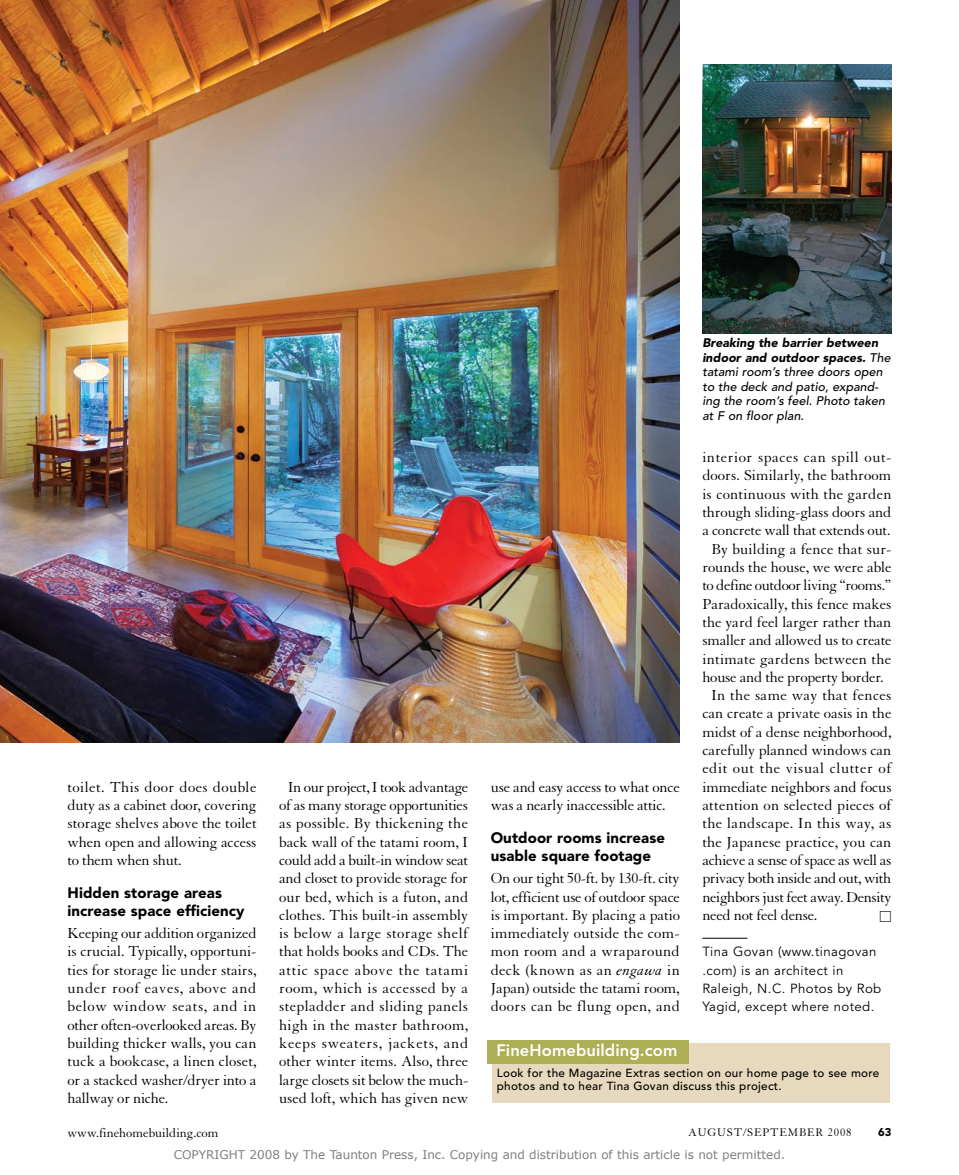
<style>
.page{position:relative;width:959px;height:1175px;background:#fff}
.page>*{position:absolute;margin:0;border:0;box-sizing:border-box;transform-origin:0 0}
.t1{font:800 16.5px "Avenir LT Std";letter-spacing:.005em;color:#fff}
.t2{font:15.75px/18.3px "Granjon LT Std";letter-spacing:-.005em;color:#000;text-align:justify}
.t3{font:15.75px "Granjon LT Std";letter-spacing:.015em;color:#000}
.t4{font:15.75px "Granjon LT Std";letter-spacing:.035em;color:#000}
.t5{font:15.75px "Granjon LT Std";letter-spacing:.02em;color:#000}
.t6{font:15.75px "Granjon LT Std";letter-spacing:-.025em;color:#000}
.t7{font:900 15px/18.3px "Avenir LT Std";letter-spacing:.005em;color:#000}
.t8{font:13.5px "Granjon LT Std";color:#000}
.t9{font:13.5px "Universal Std Newswith Comm Pi";color:#000}
.t10{font:13.2px/18.3px "Avenir LT Std";letter-spacing:.03em;color:#000}
.t11{font:italic 500 12.3px/14.7px "Avenir LT Std";letter-spacing:.005em;color:#000}
.t12{font:12px "Verdana";letter-spacing:-.005em;color:#7f7f7f}
.t13{font:12px "Granjon LT Std";color:#000}
.t14{font:500 11.7px/13.2px "Avenir LT Std";letter-spacing:.02em;color:#000}
.t15{font:900 11.25px "Avenir LT Std";color:#000}
.s1{font-style:italic}
.s2{font-weight:900}
</style>
<div class="page">
<img style="left:0;top:0;width:679px;height:743px">
<img style="left:702px;top:64px;width:189px;height:269px">
<hr style="left:702px;top:938px;width:45px;height:1px;background:#000">
<div style="left:492px;top:1043px;width:398px;height:59px;background:#e7d9bd"></div>
<div style="left:487px;top:1039px;width:201px;height:24px;background:#adaf55"></div>
<p class="t2" style="left:68px;top:778px;width:191px">toilet. This door does double duty as a cabinet door, covering storage shelves above the toilet when open and allowing access to them when shut.</p>
<p class="t7" style="left:68px;top:883px;width:178px">Hidden storage areas increase space efficiency</p>
<p class="t2" style="left:68px;top:924px;width:191px">Keeping our addition organized is crucial. Typically, opportuni&shy;ties for storage lie under stairs, under roof eaves, above and below window seats, and in other often-overlooked areas. By building thicker walls, you can tuck a bookcase, a linen closet, or a stacked washer/dryer into a hallway or niche.</p>
<p class="t2" style="left:279px;top:778px;width:191px;text-align:center">In our project, I took advantage of as many storage opportunities as possible. By thickening the back wall of the tatami room, I could add a built-in window seat and closet to provide storage for our bed, which is a futon, and clothes. This built-in assembly is below a large storage shelf that holds books and CDs. The attic space above the tatami room, which is accessed by a stepladder and sliding panels high in the master bathroom, keeps sweaters, jackets, and other winter items. Also, three large closets sit below the much&shy;used loft, which has given new</p>
<p class="t2" style="left:490px;top:778px;width:191px">use and easy access to what once was a nearly inaccessible attic.</p>
<p class="t7" style="left:490px;top:828px;width:176px">Outdoor rooms increase usable square footage</p>
<p class="t2" style="left:490px;top:869px;width:191px">On our tight 50-ft. by 130-ft. city lot, efficient use of outdoor space is important. By placing a patio immediately outside the com&shy;mon room and a wraparound deck (known as an <span class="s1">engawa</span> in Japan) outside the tatami room, doors can be flung open, and</p>
<p class="t1" style="left:496px;top:1041px;width:182px">FineHomebuilding.com</p>
<p class="t11" style="left:702px;top:335px;width:190px"><span class="s2">Breaking the barrier between indoor and outdoor spaces.</span> The tatami room’s three doors open to the deck and patio, expand&shy;ing the room’s feel. Photo taken at F on floor plan.</p>
<p class="t4" style="left:702px;top:449px;width:191px">interior spaces can spill out-</p>
<p class="t2" style="left:702px;top:467px;width:190px">doors. Similarly, the bathroom</p>
<p class="t3" style="left:702px;top:485px;width:191px">is continuous with the garden</p>
<p class="t2" style="left:702px;top:503px;width:191px">through sliding-glass doors and</p>
<p class="t2" style="left:702px;top:521px;width:190px">a concrete wall that extends out.</p>
<p class="t2" style="left:711px;top:540px;width:182px">By building a fence that sur-</p>
<p class="t2" style="left:702px;top:558px;width:191px">rounds the house, we were able</p>
<p class="t6" style="left:702px;top:577px;width:190px">to define outdoor living “rooms.”</p>
<p class="t2" style="left:702px;top:595px;width:191px">Paradoxically, this fence makes</p>
<p class="t2" style="left:702px;top:613px;width:190px">the yard feel larger rather than</p>
<p class="t2" style="left:702px;top:631px;width:191px">smaller and allowed us to create</p>
<p class="t3" style="left:702px;top:650px;width:190px">intimate gardens between the</p>
<p class="t2" style="left:702px;top:668px;width:183px">house and the property border.</p>
<p class="t5" style="left:711px;top:687px;width:182px">In the same way that fences</p>
<p class="t2" style="left:702px;top:704px;width:190px">can create a private oasis in the</p>
<p class="t2" style="left:702px;top:723px;width:191px">midst of a dense neighborhood,</p>
<p class="t2" style="left:702px;top:741px;width:191px">carefully planned windows can</p>
<p class="t4" style="left:702px;top:760px;width:190px">edit out the visual clutter of</p>
<p class="t2" style="left:702px;top:778px;width:191px">immediate neighbors and focus</p>
<p class="t3" style="left:702px;top:796px;width:191px">attention on selected pieces of</p>
<p class="t5" style="left:702px;top:815px;width:190px">the landscape. In this way, as</p>
<p class="t3" style="left:702px;top:833px;width:191px">the Japanese practice, you can</p>
<p class="t2" style="left:702px;top:851px;width:191px">achieve a sense of space as well as</p>
<p class="t2" style="left:702px;top:869px;width:190px">privacy both inside and out, with</p>
<p class="t2" style="left:702px;top:888px;width:191px">neighbors just feet away. Density</p>
<p class="t2" style="left:702px;top:906px;width:117px">need not feel dense.</p>
<p class="t9" style="left:879px;top:910px;width:14px">□</p>
<p class="t10" style="left:702px;top:943px;width:180px">Tina Govan (www.tinagovan .com) is an architect in<br>Raleigh, N.C. Photos by Rob<br>Yagid, except where noted.</p>
<p class="t14" style="left:497px;top:1066px;width:384px">Look for the Magazine Extras section on our home page to see more photos and to hear Tina Govan discuss this project.</p>
<p class="t8" style="left:68px;top:1125px;width:152px">www.finehomebuilding.com</p>
<p class="t13" style="left:688px;top:1126px;width:10px">august</p>
<p class="t13" style="left:743px;top:1126px;width:14px">/septembe</p>
<p class="t13" style="left:815px;top:1126px;width:37px">r 2008</p>
<p class="t15" style="left:878px;top:1125px;width:15px">63</p>
<p class="t12" style="left:174px;top:1146px;width:613px">COPYRIGHT 2008 by The Taunton Press, Inc. Copying and distribution of this article is not permitted.</p>
</div>
